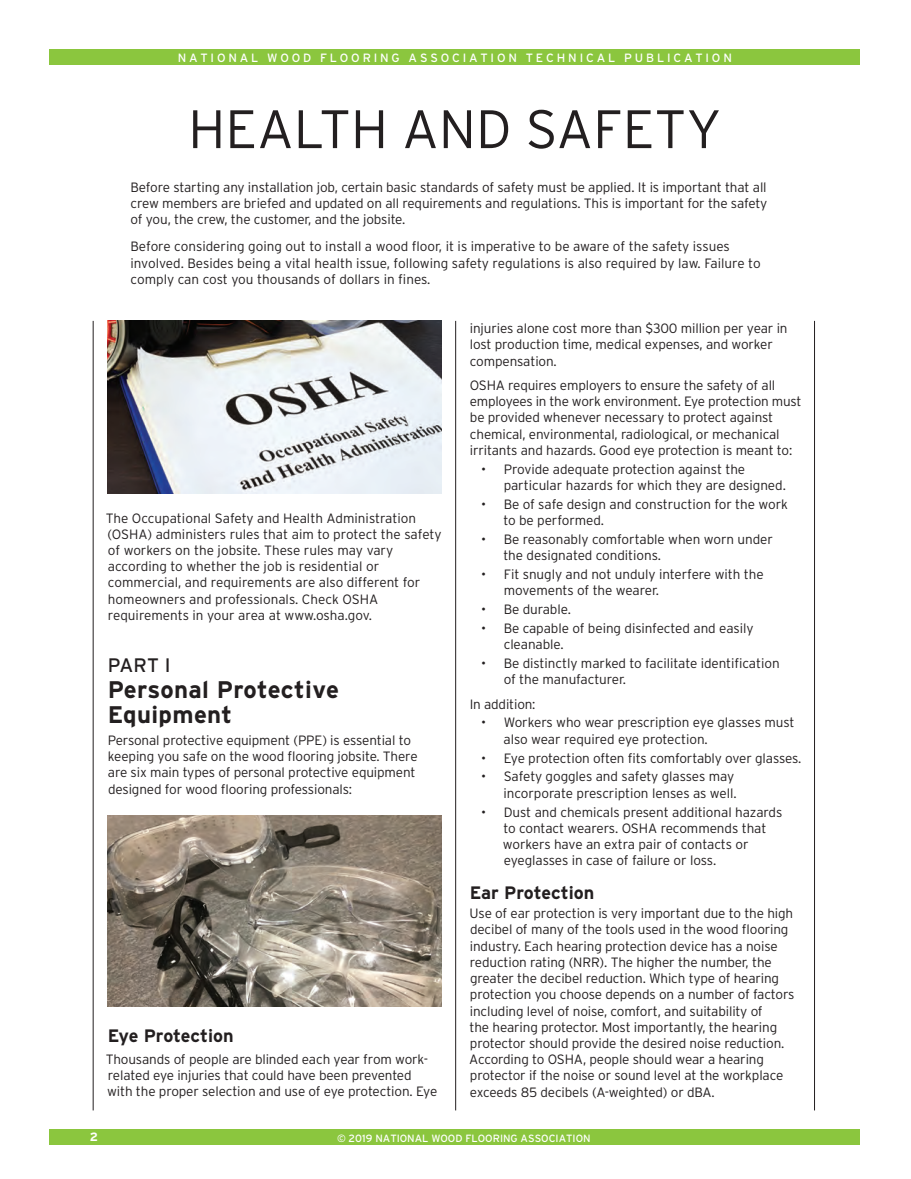
<style>
.page{position:relative;width:911px;height:1179px;background:#fff}
.page>*{position:absolute;margin:0;border:0;box-sizing:border-box;transform-origin:0 0}
.t1{font:300 54px "Interstate";color:#231f20}
.t2{font:700 24px/25.5px "Interstate";letter-spacing:.015em;color:#231f20}
.t3{font:19.5px "Interstate";color:#231f20}
.t4{font:700 18px "Interstate";color:#231f20}
.t5{font:300 13.5px/16.2px "Interstate";letter-spacing:-.01em;color:#231f20}
.t6{font:12px "Interstate";letter-spacing:.235em;color:#fff}
.t7{font:700 12px "Interstate";color:#fff}
.t8{font:10.5px "Interstate";color:#fff}
</style>
<div class="page">
<div style="left:49px;top:49px;width:810px;height:15px;background:#8bc63e"></div>
<div style="left:49px;top:1129px;width:810px;height:16px;background:#8bc63e"></div>
<hr style="left:455px;top:321px;width:1px;height:789px;background:#231f20">
<hr style="left:813px;top:321px;width:1px;height:789px;background:#231f20">
<hr style="left:93px;top:321px;width:1px;height:789px;background:#231f20">
<img style="left:108px;top:321px;width:333px;height:172px">
<img style="left:108px;top:815px;width:333px;height:191px">
<p class="t6" style="left:178px;top:50px;width:555px">NATIONAL WOOD FLOORING ASSOCIATION TECHNICAL PUBLICATION</p>
<h1 class="t1" style="left:188px;top:96px;width:534px">HEALTH AND SAFETY</h1>
<p class="t5" style="left:130px;top:179px;width:638px;text-align:justify">Before starting any installation job, certain basic standards of safety must be applied. It is important that all crew members are briefed and updated on all requirements and regulations. This is important for the safety of you, the crew, the customer, and the jobsite.</p>
<p class="t5" style="left:130px;top:238px;width:631px">Before considering going out to install a wood floor, it is imperative to be aware of the safety issues involved. Besides being a vital health issue, following safety regulations is also required by law. Failure to comply can cost you thousands of dollars in fines.</p>
<p class="t5" style="left:106px;top:510px;width:337px">The Occupational Safety and Health Administration (OSHA) administers rules that aim to protect the safety of workers on the jobsite. These rules may vary according to whether the job is residential or commercial, and requirements are also different for homeowners and professionals. Check OSHA requirements in your area at www.osha.gov.</p>
<h3 class="t3" style="left:108px;top:653px;width:64px">PART I</h3>
<h2 class="t2" style="left:108px;top:676px;width:232px">Personal Protective<br>Equipment</h2>
<p class="t5" style="left:108px;top:732px;width:311px">Personal protective equipment (PPE) is essential to keeping you safe on the wood flooring jobsite. There are six main types of personal protective equipment designed for wood flooring professionals:</p>
<h3 class="t4" style="left:108px;top:1025px;width:127px">Eye Protection</h3>
<p class="t5" style="left:106px;top:1050px;width:333px">Thousands of people are blinded each year from work&shy;related eye injuries that could have been prevented with the proper selection and use of eye protection. Eye</p>
<p class="t5" style="left:469px;top:320px;width:319px">injuries alone cost more than $300 million per year in lost production time, medical expenses, and worker compensation.</p>
<p class="t5" style="left:469px;top:377px;width:333px">OSHA requires employers to ensure the safety of all employees in the work environment. Eye protection must be provided whenever necessary to protect against chemical, environmental, radiological, or mechanical irritants and hazards. Good eye protection is meant to:</p>
<p class="t5" style="left:503px;top:461px;width:283px;text-indent:-23px">• Provide adequate protection against the particular hazards for which they are designed.</p>
<p class="t5" style="left:503px;top:496px;width:286px;text-indent:-22px">• Be of safe design and construction for the work to be performed.</p>
<p class="t5" style="left:503px;top:531px;width:271px;text-indent:-22px">• Be reasonably comfortable when worn under the designated conditions.</p>
<p class="t5" style="left:503px;top:566px;width:261px;text-indent:-23px">• Fit snugly and not unduly interfere with the movements of the wearer.</p>
<p class="t5" style="left:481px;top:601px;width:91px">• Be durable.</p>
<p class="t5" style="left:503px;top:620px;width:251px;text-indent:-23px">• Be capable of being disinfected and easily cleanable.</p>
<p class="t5" style="left:503px;top:655px;width:277px;text-indent:-23px">• Be distinctly marked to facilitate identification of the manufacturer.</p>
<p class="t5" style="left:469px;top:695px;width:67px">In addition:</p>
<p class="t5" style="left:503px;top:714px;width:292px;text-indent:-23px">• Workers who wear prescription eye glasses must also wear required eye protection.</p>
<p class="t5" style="left:481px;top:749px;width:322px">• Eye protection often fits comfortably over glasses.</p>
<p class="t5" style="left:481px;top:768px;width:257px;text-align:right">• Safety goggles and safety glasses may incorporate prescription lenses as well.</p>
<p class="t5" style="left:502px;top:803px;width:281px;text-indent:-22px">• Dust and chemicals present additional hazards to contact wearers. OSHA recommends that workers have an extra pair of contacts or eyeglasses in case of failure or loss.</p>
<h3 class="t4" style="left:469px;top:882px;width:126px">Ear Protection</h3>
<p class="t5" style="left:469px;top:905px;width:326px">Use of ear protection is very important due to the high decibel of many of the tools used in the wood flooring industry. Each hearing protection device has a noise reduction rating (NRR). The higher the number, the greater the decibel reduction. Which type of hearing protection you choose depends on a number of factors including level of noise, comfort, and suitability of<br>the hearing protector. Most importantly, the hearing protector should provide the desired noise reduction.<br>According to OSHA, people should wear a hearing protector if the noise or sound level at the workplace exceeds 85 decibels (A-weighted) or dBA.</p>
<p class="t7" style="left:90px;top:1130px;width:10px">2</p>
<p class="t8" style="left:337px;top:1131px;width:255px">© 2019 NATIONAL WOOD FLOORING ASSOCIATION</p>
</div>
